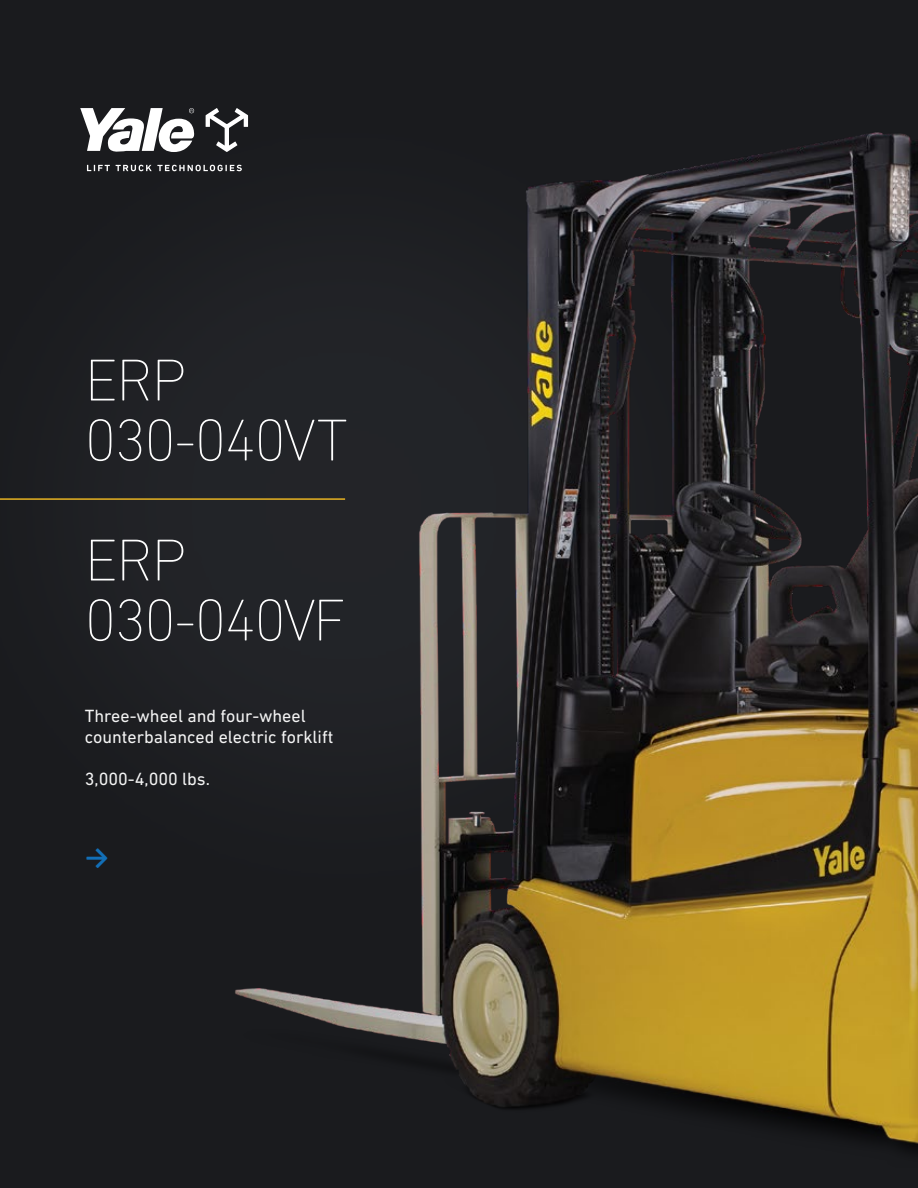
<style>
.page{position:relative;width:918px;height:1188px;background:#fff}
.page>*{position:absolute;margin:0;border:0;box-sizing:border-box;transform-origin:0 0}
.t1{font:200 60px/60px "DIN Next LT Pro";letter-spacing:-.025em;color:#fff}
.t2{font:700 27px "Calibri";color:#126fb7}
.t3{font:18px/21px "DIN Next LT Pro";color:#f4f4f4}
</style>
<div class="page">
<div style="left:0;top:0;width:202px;height:1132px;background:#1a1b1e"></div>
<svg style="left:80px;top:108px;width:114px;height:46px"></svg>
<svg style="left:87px;top:165px;width:23px;height:6px"></svg>
<svg style="left:116px;top:165px;width:86px;height:6px"></svg>
<img style="left:202px;top:0;width:716px;height:1188px">
<hr style="left:0;top:498px;width:345px;height:2px;background:#e6b222">
<h1 class="t1" style="left:85px;top:350px;width:264px">ERP<br>030-040VT</h1>
<h1 class="t1" style="left:85px;top:530px;width:263px">ERP<br>030-040VF</h1>
<p class="t3" style="left:85px;top:705px;width:250px">Three-wheel and four-wheel counterbalanced electric forklift</p>
<p class="t3" style="left:85px;top:768px;width:127px">3,000-4,000 lbs.</p>
<h2 class="t2" style="left:85px;top:839px;width:26px">→</h2>
</div>
